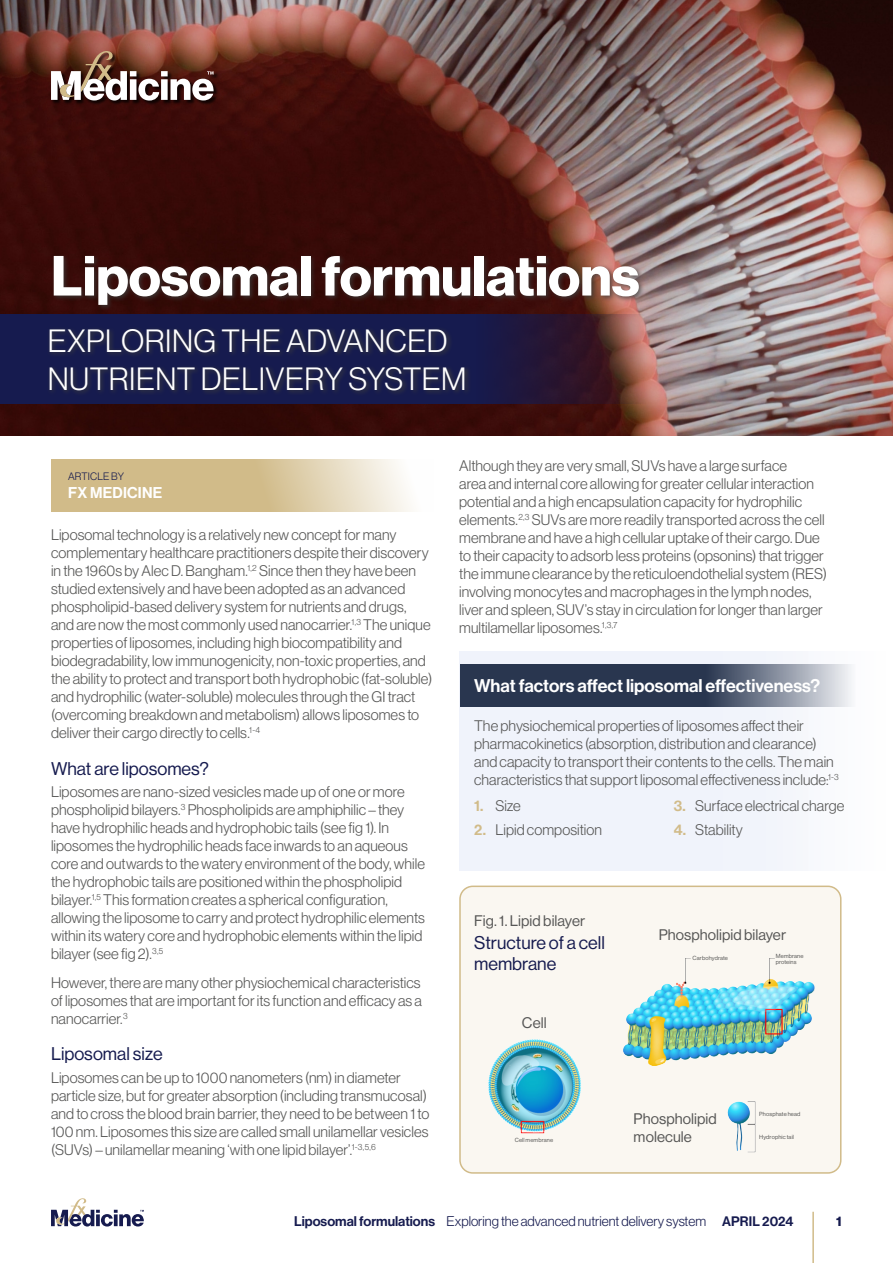
<style>
.page{position:relative;width:893px;height:1263px;background:#fff}
.page>*{position:absolute;margin:0;border:0;box-sizing:border-box;transform-origin:0 0}
.t1{font:55.35px "N Haas Grotesk DS Pro 75 Bd";color:#fff}
.t2{font:31.5px/37.8px "N Haas Grotesk DS Pro 45 Lt";letter-spacing:.015em;color:#fff}
.t3{font:18px/21.6px "N Haas Grotesk DS Pro 55 Rg";color:#161b4f}
.t4{font:18px "N Haas Grotesk DS Pro 65 Md";color:#fff}
.t5{font:15.3px "N Haas Grotesk DS Pro 65 Md";letter-spacing:.015em;color:#fff}
.t6{font:15px/18px "N Haas Grotesk DS Pro 45 Lt";letter-spacing:.005em;color:#575756}
.t7{font:15px "N Haas Grotesk DS Pro 55 Rg";letter-spacing:.005em;color:#575756}
.t8{font:13.8px "N Haas Grotesk DS Pro 45 Lt";color:#161b4f}
.t9{font:13.5px "N Haas Grotesk DS Pro 75 Bd";color:#161b4f}
.t10{font:10.5px "N Haas Grotesk DS Pro 45 Lt";letter-spacing:.015em;color:#161b4f}
.t11{font:5.85px/6.3px "N Haas Grotesk DS Pro 55 Rg";letter-spacing:.02em;color:#575756}
.s1{font-family:"N Haas Grotesk DS Pro 65 Md";color:#d1bb89}
.s2{font-family:"N Haas Grotesk DS Pro 65 Md"}
.s3{font-family:"N Haas Grotesk DS Pro 65 Md";font-size:13.5px}
</style>
<div class="page">
<svg style="left:51px;top:1198px;width:93px;height:28px"></svg>
<hr style="left:812px;top:1212px;width:2px;height:51px;background:#d1bb89">
<img style="left:0;top:0;width:893px;height:436px">
<div style="left:51px;top:254px;width:594px;height:58px;background:#3c3c3b;opacity:.75"></div>
<svg style="left:0;top:315px;width:744px;height:89px;background:#483b55"></svg>
<div style="left:47px;top:326px;width:424px;height:70px;background:#1b1f4c"></div>
<div style="left:51px;top:51px;width:168px;height:54px;background:#000;opacity:.75"></div>
<svg style="left:51px;top:50px;width:163px;height:51px"></svg>
<svg style="left:51px;top:459px;width:361px;height:53px;background:#dac8a0"></svg>
<div style="left:460px;top:886px;width:381px;height:287px;background:#faf7f1;border-radius:13px"></div>
<div style="left:459px;top:885px;width:382px;height:289px;border:2px solid #d1bb89;border-radius:13px"></div>
<img style="left:488px;top:1039px;width:93px;height:95px">
<img style="left:623px;top:958px;width:192px;height:108px">
<img style="left:727px;top:1101px;width:29px;height:52px">
<div style="left:459px;top:651px;width:426px;height:219px;background:#fbfcfe"></div>
<div style="left:459px;top:651px;width:348px;height:219px;background:#f0f3fb"></div>
<svg style="left:460px;top:664px;width:389px;height:43px;background:#4c576d"></svg>
<h1 class="t1" style="left:51px;top:244px;width:590px">Liposomal formulations</h1>
<h2 class="t2" style="left:48px;top:322px;width:420px">EXPLORING THE ADVANCED<br>NUTRIENT DELIVERY SYSTEM</h2>
<p class="t10" style="left:68px;top:470px;width:57px">ARTICLE BY</p>
<p class="t5" style="left:68px;top:484px;width:96px">FX MEDICINE</p>
<p class="t6" style="left:51px;top:526px;width:383px">Liposomal technology is a relatively new concept for many complementary healthcare practitioners despite their discovery in the 1960s by Alec D. Bangham.<sup>1,2</sup> Since then they have been studied extensively and have been adopted as an advanced phospholipid-based delivery system for nutrients and drugs, and are now the most commonly used nanocarrier.<sup>1,3</sup> The unique properties of liposomes, including high biocompatibility and biodegradability, low immunogenicity, non-toxic properties, and the ability to protect and transport both hydrophobic (fat-soluble) and hydrophilic (water-soluble) molecules through the GI tract (overcoming breakdown and metabolism) allows liposomes to deliver their cargo directly to cells.<sup>1-4</sup></p>
<p class="t3" style="left:51px;top:758px;width:159px">What are liposomes?</p>
<p class="t6" style="left:51px;top:783px;width:375px">Liposomes are nano-sized vesicles made up of one or more phospholipid bilayers.<sup>3</sup> Phospholipids are amphiphilic – they have hydrophilic heads and hydrophobic tails (see fig 1). In liposomes the hydrophilic heads face inwards to an aqueous core and outwards to the watery environment of the body, while the hydrophobic tails are positioned within the phospholipid bilayer.<sup>1,5</sup> This formation creates a spherical configuration, allowing the liposome to carry and protect hydrophilic elements within its watery core and hydrophobic elements within the lipid bilayer (see fig 2).<sup>3,5</sup></p>
<p class="t6" style="left:51px;top:974px;width:373px;text-align:justify">However, there are many other physiochemical characteristics of liposomes that are important for its function and efficacy as a nanocarrier.<sup>3</sup></p>
<p class="t3" style="left:51px;top:1043px;width:113px">Liposomal size</p>
<p class="t6" style="left:51px;top:1068px;width:380px">Liposomes can be up to 1000 nanometers (nm) in diameter particle size, but for greater absorption (including transmucosal) and to cross the blood brain barrier, they need to be between 1 to 100 nm. Liposomes this size are called small unilamellar vesicles (SUVs) – unilamellar meaning ‘with one lipid bilayer’.<sup>1-3,5,6</sup></p>
<p class="t6" style="left:459px;top:456px;width:369px">Although they are very small, SUVs have a large surface<br>area and internal core allowing for greater cellular interaction potential and a high encapsulation capacity for hydrophilic elements.<sup>2,3</sup> SUVs are more readily transported across the cell membrane and have a high cellular uptake of their cargo. Due to their capacity to adsorb less proteins (opsonins) that trigger the immune clearance by the reticuloendothelial system (RES) involving monocytes and macrophages in the lymph nodes, liver and spleen, SUV’s stay in circulation for longer than larger multilamellar liposomes.<sup>1,3,7</sup></p>
<p class="t4" style="left:474px;top:675px;width:348px">What factors affect liposomal effectiveness?</p>
<p class="t6" style="left:474px;top:717px;width:366px">The physiochemical properties of liposomes affect their pharmacokinetics (absorption, distribution and clearance) and capacity to transport their contents to the cells. The main characteristics that support liposomal effectiveness include:<sup>1-3</sup></p>
<p class="t6" style="left:474px;top:797px;width:48px"><span class="s1">1.</span> Size</p>
<p class="t6" style="left:474px;top:821px;width:129px"><span class="s1">2.</span> Lipid composition</p>
<p class="t7" style="left:474px;top:912px;width:113px">Fig. 1. Lipid bilayer</p>
<p class="t3" style="left:474px;top:932px;width:132px">Structure of a cell membrane</p>
<p class="t7" style="left:522px;top:1014px;width:26px">Cell</p>
<p class="t6" style="left:674px;top:797px;width:172px"><span class="s1">3.</span> Surface electrical charge</p>
<p class="t6" style="left:674px;top:821px;width:71px"><span class="s1">4.</span> Stability</p>
<p class="t7" style="left:659px;top:926px;width:129px">Phospholipid bilayer</p>
<p class="t11" style="left:693px;top:955px;width:37px">Carbohydrate</p>
<p class="t11" style="left:776px;top:953px;width:29px">Membrane proteins</p>
<p class="t7" style="left:634px;top:1111px;width:85px">Phospholipid</p>
<p class="t11" style="left:515px;top:1137px;width:40px">Cell membrane</p>
<p class="t7" style="left:634px;top:1129px;width:60px">molecule</p>
<p class="t11" style="left:759px;top:1111px;width:43px">Phosphate head</p>
<p class="t11" style="left:759px;top:1134px;width:36px">Hydrophic tail</p>
<p class="t8" style="left:294px;top:1213px;width:501px"><span class="s2">Liposomal formulations</span> Exploring the advanced nutrient delivery system <span class="s3">APRIL 2024</span></p>
<p class="t9" style="left:836px;top:1213px;width:7px">1</p>
</div>
